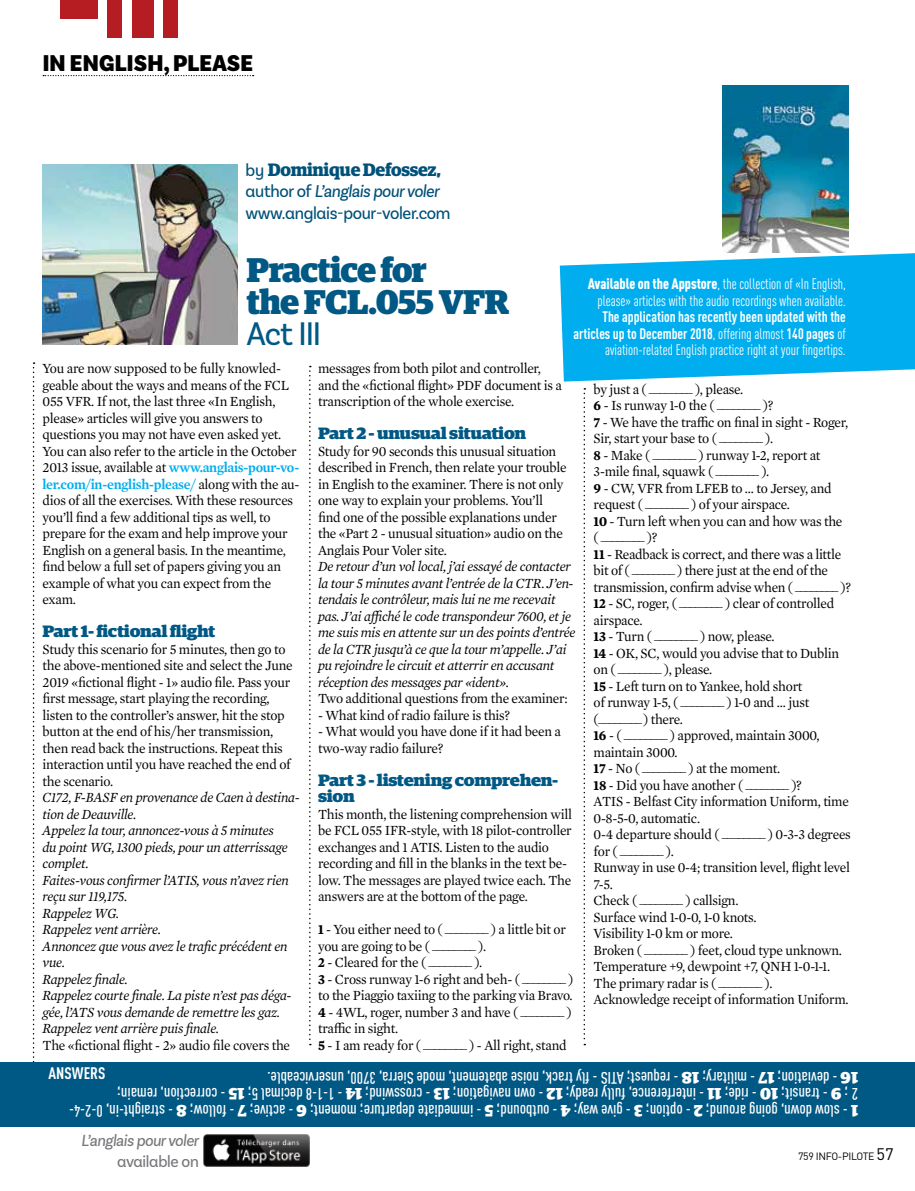
<style>
.page{position:relative;width:915px;height:1191px;background:#fff}
.page>*{position:absolute;margin:0;border:0;box-sizing:border-box;transform-origin:0 0}
.t1{font:900 34.35px/31.5px "Guardian Egyp";letter-spacing:-.03em;color:#005884}
.t2{font:34.35px "Basic Sans Alt Narrow";letter-spacing:-.03em;color:#005884}
.t3{font:900 24px "Basic Sans Alt Narrow";letter-spacing:.01em;color:#000}
.t4{font:18px/21.6px "Basic Sans Alt Narrow";letter-spacing:-.02em;color:#005179}
.t5{font:700 18px "Guardian Egyp";letter-spacing:-.02em;color:#005179}
.t6{font:italic 16.95px "Basic Sans Alt Narrow";letter-spacing:-.02em;color:#77787b}
.t7{font:16.95px "Basic Sans Alt Narrow";letter-spacing:-.02em;color:#77787b}
.t8{font:500 16.5px/16.5px "DIN Cond";color:#fff}
.t9{font:900 16.5px/16.5px "Guardian Egyp";letter-spacing:-.02em;color:#005884;scale:1.1 1}
.t10{font:700 16.5px "DIN Cond";color:#fff}
.t11{font:700 15px/16.5px "DIN Cond";color:#fff;text-align:right;scale:.95 1}
.t12{font:15px/16.5px "DIN Cond";color:#fff;text-align:right;scale:.95 1}
.t13{font:14.25px/16.5px "Mercury Text G1";letter-spacing:-.02em;color:#000;scale:.95 1}
.t14{font:italic 14.25px/16.5px "Mercury Text G1";letter-spacing:-.02em;color:#000;scale:.95 1}
.t15{font:10.5px "DIN";letter-spacing:-.03em;color:#000}
.s1{font-family:"Basic Sans Alt Narrow";font-weight:400}
.s2{font-style:italic}
.s3{font-weight:900}
.s4{font-weight:400}
.s5{font-weight:600;color:#00aeef}
.s6{font-weight:700}
.s7{font-family:"Guardian Egyp";font-weight:900}
.s8{font-size:16.5px}
</style>
<div class="page">
<img style="left:43px;top:164px;width:195px;height:180px">
<img style="left:203px;top:1134px;width:107px;height:32px">
<svg style="left:33px;top:362px;width:2px;height:700px"></svg>
<svg style="left:309px;top:366px;width:2px;height:679px"></svg>
<svg style="left:583px;top:388px;width:2px;height:657px"></svg>
<svg style="left:559px;top:253px;width:355px;height:128px;background:#19b6f0"></svg>
<img style="left:722px;top:86px;width:126px;height:167px">
<div style="left:0;top:1062px;width:914px;height:65px;background:#005884"></div>
<div style="left:60px;top:0;width:38px;height:19px;background:#b61d22"></div>
<div style="left:107px;top:0;width:14px;height:37px;background:#b61d22"></div>
<div style="left:164px;top:0;width:14px;height:37px;background:#b61d22"></div>
<div style="left:133px;top:0;width:21px;height:37px;background:#b61d22"></div>
<svg style="left:43px;top:75px;width:210px;height:1px"></svg>
<h2 class="t3" style="left:43px;top:49px;width:212px">IN ENGLISH, PLEASE</h2>
<p class="t5" style="left:245px;top:156px;width:197px"><span class="s1">by</span> Dominique Defossez,</p>
<p class="t4" style="left:245px;top:181px;width:206px">author of <span class="s2">L’anglais pour voler </span>www.anglais-pour-voler.com</p>
<h1 class="t1" style="left:246px;top:251px;width:264px">Practice for<br>the FCL.055 VFR</h1>
<h1 class="t2" style="left:246px;top:316px;width:76px">Act III</h1>
<p class="t12" style="left:587px;top:275px;width:273px"><span class="s3">Available on the Appstore</span>, the collection of «In English, please» articles with the audio recordings when available.</p>
<p class="t11" style="left:573px;top:308px;width:288px">The application has recently been updated with the articles up to December 2018<span class="s4">, offering almost</span> 140 pages <span class="s4">of aviation-related English practice right at your fingertips.</span></p>
<p class="t13" style="left:43px;top:359px;width:272px">You are now supposed to be fully knowled&shy;geable about the ways and means of the FCL 055 VFR. If not, the last three «In English, please» articles will give you answers to questions you may not have even asked yet.<br>You can also refer to the article in the October 2013 issue, available at <span class="s5">www.anglais-pour-vo&shy;ler.com/in-english-please/</span> along with the au&shy;dios of all the exercises. With these resources you’ll find a few additional tips as well, to prepare for the exam and help improve your English on a general basis. In the meantime, find below a full set of papers giving you an example of what you can expect from the exam.</p>
<p class="t9" style="left:43px;top:621px;width:159px">Part 1- fictional flight</p>
<p class="t13" style="left:43px;top:640px;width:265px">Study this scenario for 5 minutes, then go to the above-mentioned site and select the June 2019 «fictional flight - 1» audio file. Pass your first message, start playing the recording, listen to the controller’s answer, hit the stop button at the end of his/her transmission, then read back the instructions. Repeat this interaction until you have reached the end of the scenario.</p>
<p class="t14" style="left:43px;top:788px;width:272px">C172, F-BASF en provenance de Caen à destina&shy;tion de Deauville.<br>Appelez la tour, annoncez-vous à 5 minutes<br>du point WG, 1300 pieds, pour un atterrissage complet.<br>Faites-vous confirmer l’ATIS, vous n’avez rien reçu sur 119,175.<br>Rappelez WG.<br>Rappelez vent arrière.<br>Annoncez que vous avez le trafic précédent en vue.<br>Rappelez finale.<br>Rappelez courte finale. La piste n’est pas déga&shy;gée, l’ATS vous demande de remettre les gaz.<br>Rappelez vent arrière puis finale.</p>
<p class="t13" style="left:43px;top:1036px;width:262px">The «fictional flight - 2» audio file covers the</p>
<p class="t13" style="left:318px;top:359px;width:258px">messages from both pilot and controller, and the «fictional flight» PDF document is a transcription of the whole exercise.</p>
<p class="t9" style="left:318px;top:423px;width:191px">Part 2 - unusual situation</p>
<p class="t13" style="left:318px;top:442px;width:263px">Study for 90 seconds this unusual situation described in French, then relate your trouble in English to the examiner. There is not only one way to explain your problems. You’ll find one of the possible explanations under the «Part 2 - unusual situation» audio on the Anglais Pour Voler site.</p>
<p class="t14" style="left:318px;top:557px;width:272px">De retour d’un vol local, j’ai essayé de contacter la tour 5 minutes avant l’entrée de la CTR. J’en&shy;tendais le contrôleur, mais lui ne me recevait pas. J’ai affiché le code transpondeur 7600, et je me suis mis en attente sur un des points d’entrée de la CTR jusqu’à ce que la tour m’appelle. J’ai pu rejoindre le circuit et atterrir en accusant réception des messages par «ident».</p>
<p class="t13" style="left:318px;top:689px;width:264px">Two additional questions from the examiner:</p>
<p class="t13" style="left:318px;top:706px;width:203px">- What kind of radio failure is this?</p>
<p class="t13" style="left:318px;top:722px;width:257px">- What would you have done if it had been a two-way radio failure?</p>
<p class="t9" style="left:318px;top:770px;width:220px">Part 3 - listening comprehen&shy;sion</p>
<p class="t13" style="left:318px;top:805px;width:268px">This month, the listening comprehension will be FCL 055 IFR-style, with 18 pilot-controller exchanges and 1 ATIS. Listen to the audio recording and fill in the blanks in the text be&shy;low. The messages are played twice each. The answers are at the bottom of the page.</p>
<p class="t13" style="left:318px;top:920px;width:270px"><span class="s6">1</span> - You either need to ( ________ ) a little bit or you are going to be ( ________ ).<br><span class="s6">2</span> - Cleared for the ( ________ ).<br><span class="s6">3</span> - Cross runway 1-6 right and beh- ( ________ ) to the Piaggio taxiing to the parking via Bravo.<br><span class="s6">4</span> - 4WL, roger, number 3 and have ( ________ ) traffic in sight.<br><span class="s6">5</span> - I am ready for ( ________ ) - All right, stand</p>
<p class="t13" style="left:593px;top:380px;width:272px">by just a ( ________ ), please.<br><span class="s6">6</span> - Is runway 1-0 the ( ________ )?<br><span class="s6">7</span> - We have the traffic on final in sight - Roger, Sir, start your base to ( ________ ).<br><span class="s6">8</span> - Make ( ________ ) runway 1-2, report at 3-mile final, squawk ( ________ ).<br><span class="s6">9</span> - CW, VFR from LFEB to … to Jersey, and request ( ________ ) of your airspace.<br><span class="s6">10</span> - Turn left when you can and how was the ( ________ )?<br><span class="s6">11</span> - Readback is correct, and there was a little bit of ( ________ ) there just at the end of the transmission, confirm advise when ( ________ )?<br><span class="s6">12</span> - SC, roger, ( ________ ) clear of controlled airspace.<br><span class="s6">13</span> - Turn ( ________ ) now, please.<br><span class="s6">14</span> - OK, SC, would you advise that to Dublin on ( ________ ), please.<br><span class="s6">15</span> - Left turn on to Yankee, hold short<br>of runway 1-5, ( ________ ) 1-0 and … just (________ ) there.<br><span class="s6">16</span> - ( ________ ) approved, maintain 3000, maintain 3000.<br><span class="s6">17</span> - No ( ________ ) at the moment.<br><span class="s6">18</span> - Did you have another ( ________ )?<br>ATIS - Belfast City information Uniform, time 0-8-5-0, automatic.<br>0-4 departure should ( ________ ) 0-3-3 degrees for ( ________ ).<br>Runway in use 0-4; transition level, flight level 7-5.<br>Check ( ________ ) callsign.<br>Surface wind 1-0-0, 1-0 knots.<br>Visibility 1-0 km or more.<br>Broken ( ________ ) feet, cloud type unknown.<br>Temperature +9, dewpoint +7, QNH 1-0-1-1.<br>The primary radar is ( ________ ).<br>Acknowledge receipt of information Uniform.</p>
<p class="t10" style="left:48px;top:1063px;width:58px">ANSWERS</p>
<p class="t8" style="left:857px;top:1119px;width:790px;rotate:-180deg"><span class="s7">1</span> - slow down, going around; <span class="s7">2</span> - option; <span class="s7">3</span> - give way; <span class="s7">4</span> - outbound; <span class="s7">5</span> - immediate departure; moment; <span class="s7">6</span> - active; <span class="s7">7</span> - follow; <span class="s7">8</span> - straight-in, 0-2-4-<br>2 ; <span class="s7">9</span> - transit; <span class="s7">10</span> - ride; <span class="s7">11</span> - interference, fully ready; <span class="s7">12</span> - own navigation; <span class="s7">13</span> - crosswind; <span class="s7">14</span> - 1-1-8 decimal 5; <span class="s7">15</span> - correction, remain;<br><span class="s7">16</span> - deviation; <span class="s7">17</span> - military; <span class="s7">18</span> - request; ATIS - fly track, noise abatement, mode Sierra, 3700, unserviceable.</p>
<p class="t6" style="left:81px;top:1131px;width:119px">L’anglais pour voler</p>
<p class="t7" style="left:117px;top:1152px;width:83px">available on</p>
<p class="t15" style="left:797px;top:1149px;width:97px">759 INFO-PILOTE <span class="s8">57</span></p>
</div>
